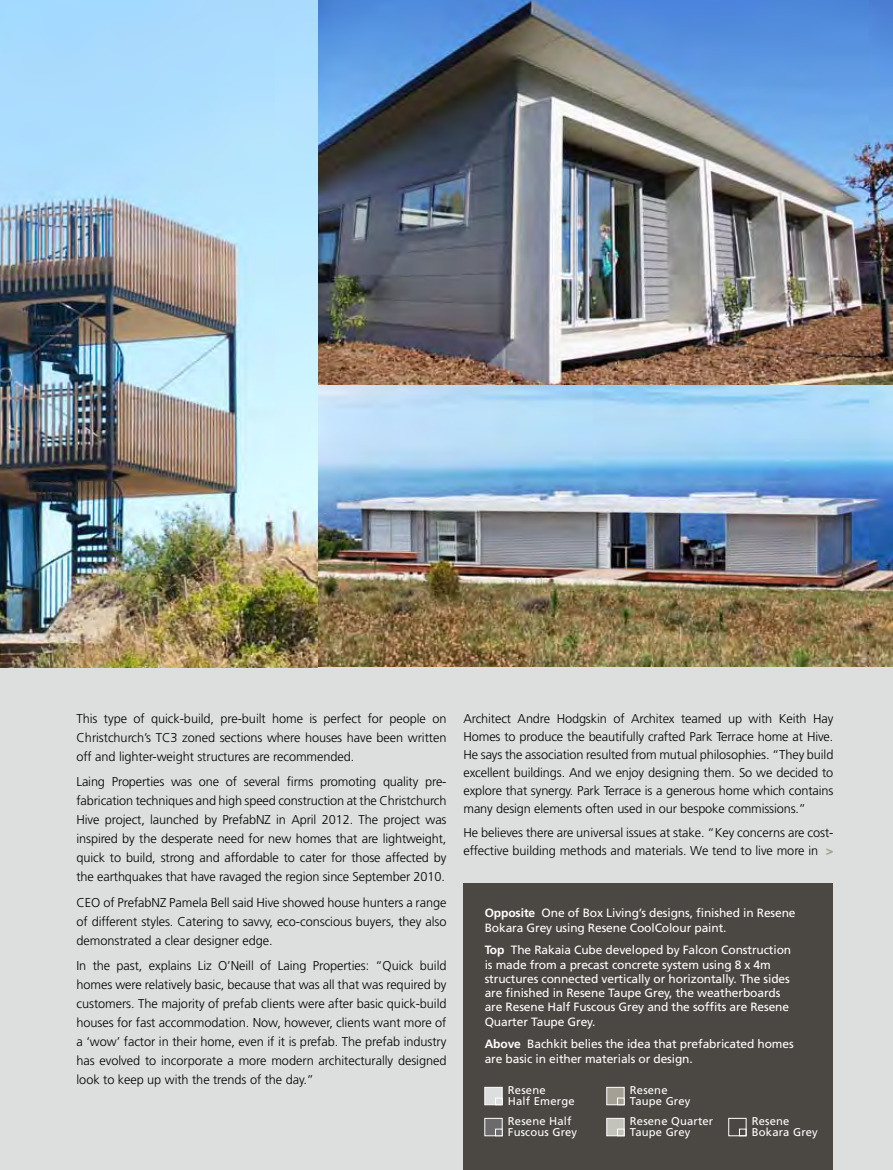
<style>
.page{position:relative;width:893px;height:1170px;background:#fff}
.page>*{position:absolute;margin:0;border:0;box-sizing:border-box;transform-origin:0 0}
.t1{font:300 12.75px/19px "Frutiger";letter-spacing:-.005em;color:#000;text-align:justify}
.t2{font:12px/14.2px "Frutiger";letter-spacing:-.01em;color:#fff}
.t3{font:11.25px/11.2px "Frutiger";letter-spacing:.015em;color:#fff}
.s1{font-weight:900;color:#a4a096}
.s2{font-weight:700}
</style>
<div class="page">
<div style="left:0;top:664px;width:893px;height:505px;background:#dcdfdd"></div>
<div style="left:463px;top:883px;width:370px;height:286px;background:#4b4743"></div>
<img style="left:317px;top:384px;width:576px;height:282px">
<img style="left:317px;top:0;width:576px;height:384px">
<div style="left:485px;top:1086px;width:17px;height:18px;background:#dcdfdd;border:1px solid #fff"></div>
<div style="left:495px;top:1097px;width:7px;height:7px;background:#dcdfdd;border:1px solid #fff"></div>
<div style="left:485px;top:1117px;width:17px;height:18px;background:#6c6a6a;border:1px solid #fff"></div>
<div style="left:495px;top:1128px;width:7px;height:7px;background:#6c6a6a;border:1px solid #fff"></div>
<div style="left:606px;top:1086px;width:18px;height:18px;background:#a4a096;border:1px solid #fff"></div>
<div style="left:617px;top:1097px;width:7px;height:7px;background:#a4a096;border:1px solid #fff"></div>
<div style="left:606px;top:1117px;width:18px;height:18px;background:#c3c2bb;border:1px solid #fff"></div>
<div style="left:617px;top:1128px;width:7px;height:7px;background:#c3c2bb;border:1px solid #fff"></div>
<div style="left:728px;top:1117px;width:18px;height:18px;border:1px solid #fff"></div>
<div style="left:739px;top:1128px;width:7px;height:7px;border:1px solid #fff"></div>
<img style="left:0;top:0;width:317px;height:667px">
<p class="t1" style="left:77px;top:709px;width:371px">This type of quick-build, pre-built home is perfect for people on Christchurch’s TC3 zoned sections where houses have been written off and lighter-weight structures are recommended.</p>
<p class="t1" style="left:77px;top:772px;width:371px">Laing Properties was one of several firms promoting quality pre&shy;fabrication techniques and high speed construction at the Christchurch Hive project, launched by PrefabNZ in April 2012. The project was inspired by the desperate need for new homes that are lightweight, quick to build, strong and affordable to cater for those affected by the earthquakes that have ravaged the region since September 2010.</p>
<p class="t1" style="left:77px;top:892px;width:371px">CEO of PrefabNZ Pamela Bell said Hive showed house hunters a range of different styles. Catering to savvy, eco-conscious buyers, they also demonstrated a clear designer edge.</p>
<p class="t1" style="left:77px;top:956px;width:371px">In the past, explains Liz O’Neill of Laing Properties: “Quick build homes were relatively basic, because that was all that was required by customers. The majority of prefab clients were after basic quick-build houses for fast accommodation. Now, however, clients want more of a ‘wow’ factor in their home, even if it is prefab. The prefab industry has evolved to incorporate a more modern architecturally designed look to keep up with the trends of the day.”</p>
<p class="t1" style="left:463px;top:709px;width:371px;line-height:18px">Architect Andre Hodgskin of Architex teamed up with Keith Hay Homes to produce the beautifully crafted Park Terrace home at Hive.<br>He says the association resulted from mutual philosophies. “They build excellent buildings. And we enjoy designing them. So we decided to explore that synergy. Park Terrace is a generous home which contains many design elements often used in our bespoke commissions.”</p>
<p class="t1" style="left:463px;top:824px;width:371px;line-height:18px">He believes there are universal issues at stake. “Key concerns are cost&shy;effective building methods and materials. We tend to live more in <span class="s1">&gt;</span></p>
<p class="t2" style="left:485px;top:906px;width:312px"><span class="s2">Opposite</span> One of Box Living’s designs, finished in Resene<br>Bokara Grey using Resene CoolColour paint.</p>
<p class="t2" style="left:485px;top:943px;width:308px"><span class="s2">Top</span> The Rakaia Cube developed by Falcon Construction is made from a precast concrete system using 8 x 4m structures connected vertically or horizontally. The sides are finished in Resene Taupe Grey, the weatherboards are Resene Half Fuscous Grey and the soffits are Resene Quarter Taupe Grey.</p>
<p class="t2" style="left:485px;top:1037px;width:310px"><span class="s2">Above</span> Bachkit belies the idea that prefabricated homes are basic in either materials or design.</p>
<p class="t3" style="left:508px;top:1084px;width:68px">Resene<br>Half Emerge</p>
<p class="t3" style="left:508px;top:1115px;width:71px">Resene Half<br>Fuscous Grey</p>
<p class="t3" style="left:630px;top:1084px;width:62px">Resene<br>Taupe Grey</p>
<p class="t3" style="left:630px;top:1115px;width:85px">Resene Quarter<br>Taupe Grey</p>
<p class="t3" style="left:752px;top:1115px;width:68px">Resene<br>Bokara Grey</p>
</div>
